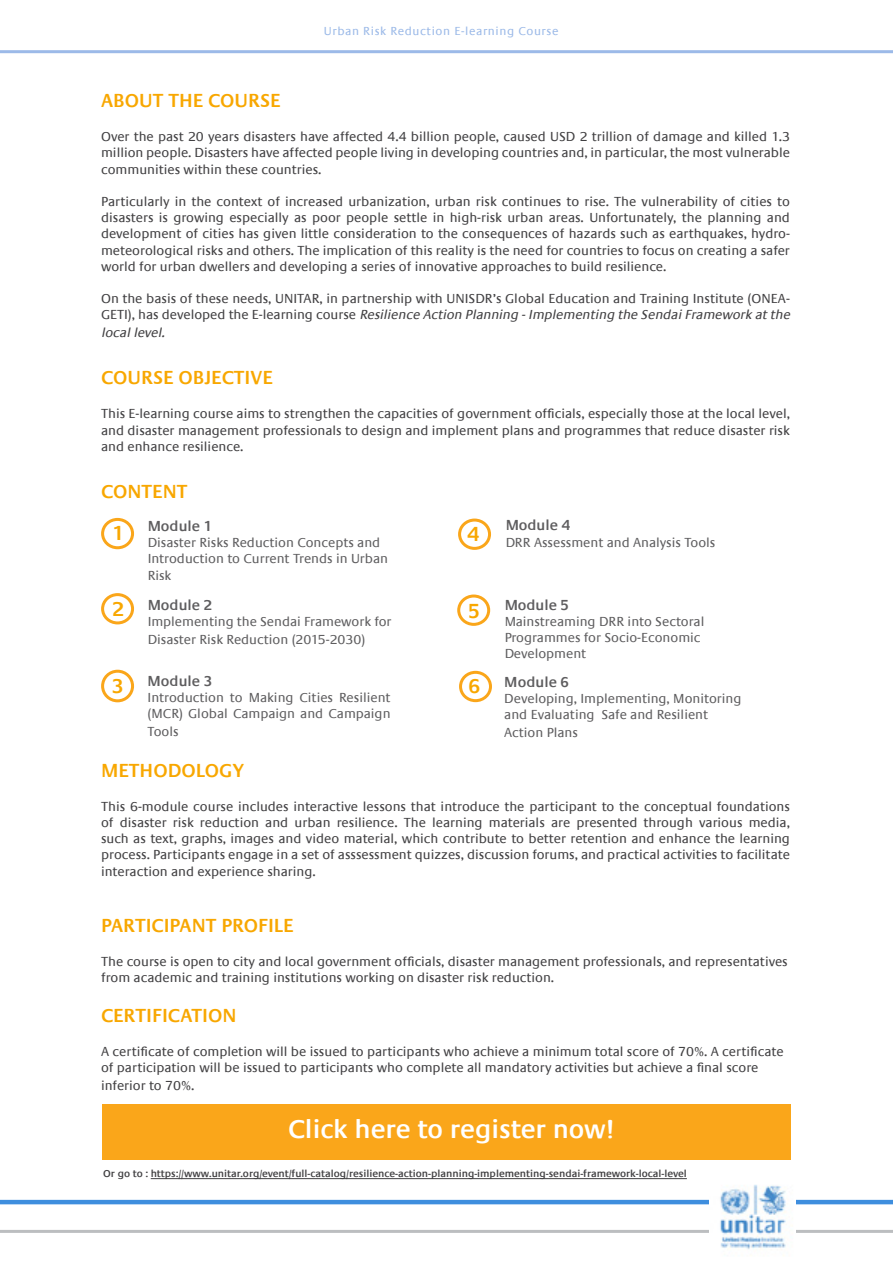
<style>
.page{position:relative;width:893px;height:1263px;background:#fff}
.page>*{position:absolute;margin:0;border:0;box-sizing:border-box;transform-origin:0 0}
.t1{font:600 27px "Praxis LT";color:#fff}
.t2{font:600 21px "Praxis LT";color:#f8a700}
.t3{font:600 19.5px "Praxis LT";color:#f8a700}
.t4{font:600 15px "Praxis LT";color:#414042}
.t5{font:13.5px/16.2px "Praxis LT";color:#414042}
.t6{font:italic 13.5px/18px "Praxis LT";letter-spacing:-.02em;color:#414042}
.t7{font:12px "Praxis LT";letter-spacing:.05em;color:#9cbae8}
.t8{font:600 10.5px "Praxis LT";color:#414042}
.s1{font-style:normal}
</style>
<div class="page">
<hr style="left:0;top:50px;width:893px;height:3px;background:#9cbae8">
<hr style="left:0;top:1200px;width:893px;height:4px;background:#3e8ede">
<hr style="left:0;top:1230px;width:893px;height:3px;background:#bcbec0">
<img style="left:709px;top:1184px;width:87px;height:72px">
<div style="left:101px;top:670px;width:33px;height:32px;border:3px solid #faa61a;border-radius:50%"></div>
<div style="left:458px;top:518px;width:33px;height:32px;border:3px solid #faa61a;border-radius:50%"></div>
<div style="left:102px;top:1104px;width:689px;height:55px;background:#faa61a"></div>
<div style="left:457px;top:594px;width:33px;height:32px;border:3px solid #faa61a;border-radius:50%"></div>
<div style="left:101px;top:518px;width:33px;height:31px;border:3px solid #faa61a;border-radius:50%"></div>
<div style="left:101px;top:593px;width:33px;height:31px;border:3px solid #faa61a;border-radius:50%"></div>
<div style="left:459px;top:671px;width:33px;height:31px;border:3px solid #faa61a;border-radius:50%"></div>
<hr style="left:151px;top:1178px;width:536px;height:1px;background:#414042">
<p class="t7" style="left:324px;top:25px;width:236px">Urban Risk Reduction E-learning Course</p>
<h3 class="t3" style="left:101px;top:90px;width:181px">ABOUT THE COURSE</h3>
<p class="t5" style="left:101px;top:129px;width:690px;text-align:justify">Over the past 20 years disasters have affected 4.4 billion people, caused USD 2 trillion of damage and killed 1.3 million people. Disasters have affected people living in developing countries and, in particular, the most vulnerable communities within these countries.</p>
<p class="t5" style="left:101px;top:194px;width:690px;text-align:justify">Particularly in the context of increased urbanization, urban risk continues to rise. The vulnerability of cities to disasters is growing especially as poor people settle in high-risk urban areas. Unfortunately, the planning and development of cities has given little consideration to the consequences of hazards such as earthquakes, hydro&shy;meteorological risks and others. The implication of this reality is the need for countries to focus on creating a safer world for urban dwellers and developing a series of innovative approaches to build resilience.</p>
<p class="t5" style="left:101px;top:291px;width:191px">On the basis of these needs, UNITAR</p>
<p class="t5" style="left:319px;top:291px;width:145px">, in partnership with UNISDR</p>
<p class="t5" style="left:493px;top:291px;width:268px">’s Global Education and Training I nstitute (ONEA</p>
<p class="t5" style="left:786px;top:291px;width:5px">-</p>
<p class="t5" style="left:101px;top:307px;width:8px">GETI</p>
<p class="t6" style="left:101px;top:306px;width:693px;text-indent:27px"><span class="s1">) , h a s d eve l o p e d t h e E- l e a r n i n g c o u rs e</span> Resilience Action Planning -Implementing the SendaiFramework atthe locallevel.</p>
<h3 class="t3" style="left:101px;top:367px;width:173px">COURSE OBJECTIVE</h3>
<p class="t5" style="left:101px;top:406px;width:690px;text-align:justify">This E-learning course aims to strengthen the capacities of government officials, especially those at the local level, and disaster management professionals to design and implement plans and programmes that reduce disaster risk and enhance resilience.</p>
<h3 class="t3" style="left:101px;top:480px;width:88px">CONTENT</h3>
<h2 class="t2" style="left:112px;top:522px;width:13px">1</h2>
<h2 class="t2" style="left:112px;top:597px;width:13px">2</h2>
<h2 class="t2" style="left:112px;top:674px;width:13px">3</h2>
<p class="t4" style="left:148px;top:518px;width:66px">Module 1</p>
<p class="t5" style="left:148px;top:535px;width:242px">Disaster Risks Reduction Concepts and<br>Introduction to Current Trends in Urban<br>Risk</p>
<p class="t4" style="left:148px;top:597px;width:66px">Module 2</p>
<p class="t5" style="left:148px;top:613px;width:245px;line-height:18px">Implementing the Sendai Framework for<br>Disaster Risk Reduction (2015-2030)</p>
<p class="t4" style="left:148px;top:673px;width:66px">Module 3</p>
<p class="t5" style="left:148px;top:690px;width:245px">Introduction to Making Cities Resilient (MCR) Global Campaign and Campaign</p>
<p class="t5" style="left:148px;top:724px;width:33px">Tools</p>
<h2 class="t2" style="left:468px;top:523px;width:13px">4</h2>
<h2 class="t2" style="left:468px;top:599px;width:13px">5</h2>
<h2 class="t2" style="left:469px;top:675px;width:13px">6</h2>
<p class="t4" style="left:505px;top:517px;width:66px">Module 4</p>
<p class="t5" style="left:505px;top:534px;width:212px">DRR Assessment and Analysis Tools</p>
<p class="t4" style="left:504px;top:596px;width:66px">Module 5</p>
<p class="t5" style="left:504px;top:614px;width:202px">Mainstreaming DRR into Sectoral<br>Programmes for Socio-Economic<br>Development</p>
<p class="t4" style="left:504px;top:674px;width:66px">Module 6</p>
<p class="t5" style="left:504px;top:691px;width:239px">Developing, Implementing, Monitoring and Evaluating Safe and Resilient</p>
<p class="t5" style="left:504px;top:725px;width:75px">Action Plans</p>
<h3 class="t3" style="left:101px;top:759px;width:145px">METHODOLOGY</h3>
<p class="t5" style="left:101px;top:798px;width:690px;text-align:justify">This 6-module course includes interactive lessons that introduce the participant to the conceptual foundations of disaster risk reduction and urban resilience. The learning materials are presented through various media, such as text, graphs, images and video material, which contribute to better retention and enhance the learning process. Participants engage in a set of asssessment quizzes, discussion forums, and practical activities to facilitate interaction and experience sharing.</p>
<h3 class="t3" style="left:101px;top:914px;width:194px">PARTICIPANT PROFILE</h3>
<p class="t5" style="left:101px;top:953px;width:688px">The course is open to city and local government officials, disaster management professionals, and representatives from academic and training institutions working on disaster risk reduction.</p>
<h3 class="t3" style="left:101px;top:1004px;width:137px">CERTIFICATION</h3>
<p class="t5" style="left:101px;top:1043px;width:684px">A certificate of completion will be issued to participants who achieve a minimum total score of 70%. A certificate of participation will be issued to participants who complete all mandatory activities but achieve a final score</p>
<p class="t5" style="left:101px;top:1077px;width:95px">inferior to 70%.</p>
<h1 class="t1" style="left:288px;top:1114px;width:327px">Click here to register now!</h1>
<p class="t8" style="left:103px;top:1167px;width:585px">Or go to : https://www.unitar.org/event/full-catalog/resilience-action-planning-implementing-sendai-framework-local-level</p>
</div>
